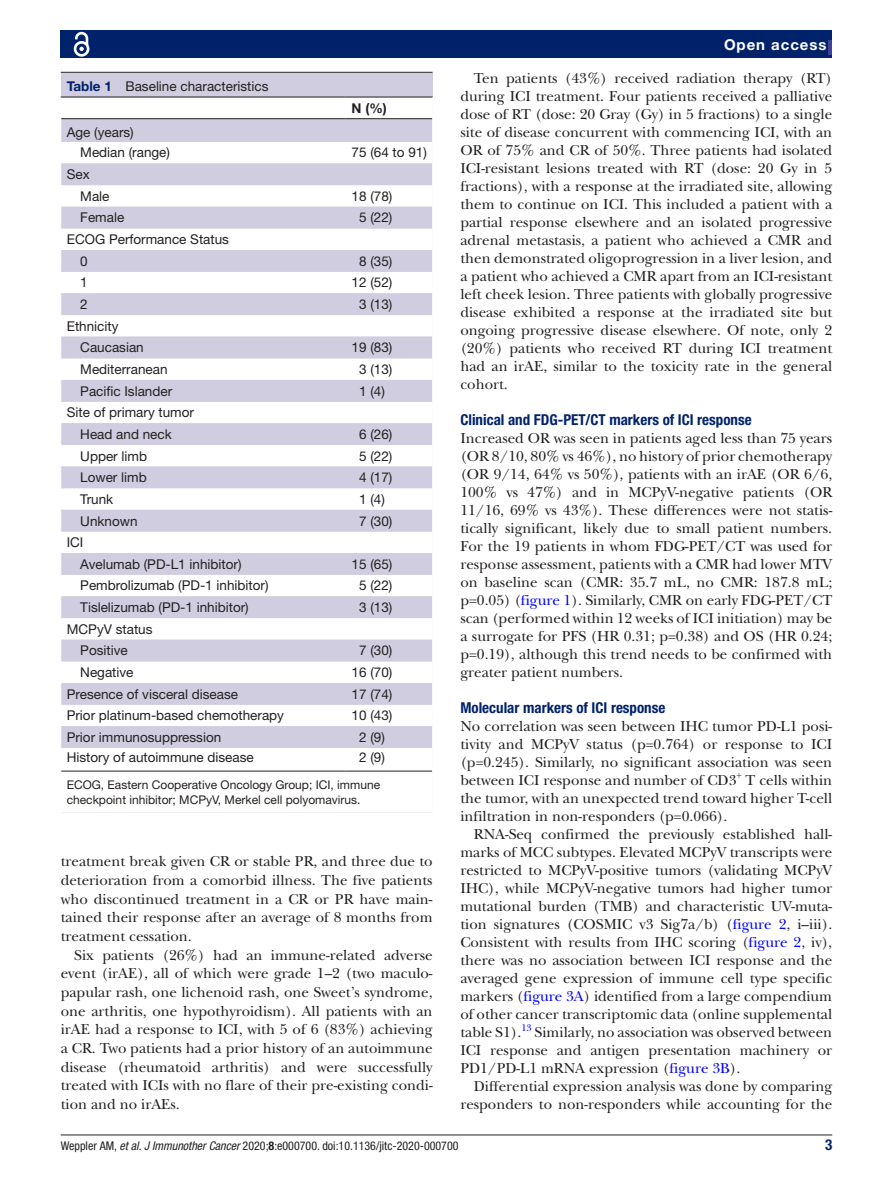
<style>
.page{position:relative;width:893px;height:1191px;background:#fff}
.page>*{position:absolute;margin:0;border:0;box-sizing:border-box;transform-origin:0 0}
.t1{font:15px/18px "New Baskerville";color:#231f20;text-align:justify}
.t2{font:700 condensed 15px "Helvetica Neue LT Std";color:#00226b}
.t3{font:700 15px "Helvetica Neue LT Std";letter-spacing:.065em;color:#fff}
.t4{font:13.5px/21.6px "Helvetica Neue LT Std";color:#231f20}
.t5{font:700 13.5px "Helvetica Neue LT Std";color:#231f20}
.t6{font:12px/15px "Helvetica Neue LT Std";color:#231f20}
.t7{font:condensed 12px "Helvetica Neue LT Std";color:#231f20}
.t8{font:9.9px "New Baskerville";color:#231f20}
.s1{font-weight:700;color:#00226b}
.s2{color:#00f}
.s3{font-style:italic}
.s4{font-weight:700}
</style>
<div class="page">
<hr style="left:61px;top:1134px;width:771px;height:1px;background:#231f20">
<div style="left:61px;top:31px;width:771px;height:27px;background:#00226b"></div>
<hr style="left:828px;top:40px;width:4px;height:15px;background:#414099">
<svg style="left:73px;top:31px;width:17px;height:26px"></svg>
<div style="left:61px;top:73px;width:372px;height:739px;background:#d0cde0"></div>
<hr style="left:61px;top:72px;width:372px;height:1px;background:#231f20">
<div style="left:61px;top:98px;width:371px;height:714px;background:#fff"></div>
<svg style="left:61px;top:119px;width:371px;height:629px"></svg>
<hr style="left:61px;top:97px;width:285px;height:1px;background:#231f20">
<hr style="left:61px;top:118px;width:285px;height:1px;background:#231f20">
<hr style="left:346px;top:97px;width:87px;height:1px;background:#231f20">
<hr style="left:346px;top:118px;width:86px;height:1px;background:#231f20">
<hr style="left:346px;top:770px;width:86px;height:1px;background:#231f20">
<hr style="left:61px;top:770px;width:285px;height:1px;background:#231f20">
<svg style="left:432px;top:97px;width:1px;height:674px"></svg>
<hr style="left:432px;top:771px;width:1px;height:41px;background:#fff">
<hr style="left:67px;top:803px;width:366px;height:1px;background:#fff">
<p class="t4" style="left:67px;top:75px;width:203px"><span class="s1">Table 1</span> Baseline characteristics</p>
<p class="t4" style="left:80px;top:122px;width:91px;line-height:20.1px;text-indent:-14px">Age (years)<br>Median (range)</p>
<p class="t4" style="left:80px;top:163px;width:31px;text-indent:-14px">Sex<br>Male</p>
<p class="t5" style="left:352px;top:99px;width:37px">N (%)</p>
<p class="t4" style="left:352px;top:142px;width:77px">75 (64 to 91)</p>
<p class="t4" style="left:352px;top:185px;width:42px">18 (78)</p>
<p class="t4" style="left:80px;top:207px;width:46px">Female</p>
<p class="t4" style="left:359px;top:207px;width:35px">5 (22)</p>
<p class="t4" style="left:80px;top:228px;width:150px;text-indent:-14px">ECOG Performance Status<br>0</p>
<p class="t4" style="left:359px;top:250px;width:35px">8 (35)</p>
<p class="t4" style="left:80px;top:271px;width:9px">1</p>
<p class="t4" style="left:352px;top:271px;width:42px">12 (52)</p>
<p class="t4" style="left:80px;top:293px;width:9px">2</p>
<p class="t4" style="left:359px;top:293px;width:35px">3 (13)</p>
<p class="t4" style="left:80px;top:315px;width:65px;text-indent:-14px">Ethnicity<br>Caucasian</p>
<p class="t4" style="left:352px;top:336px;width:42px">19 (83)</p>
<p class="t4" style="left:80px;top:358px;width:89px">Mediterranean</p>
<p class="t4" style="left:359px;top:358px;width:35px">3 (13)</p>
<p class="t4" style="left:80px;top:380px;width:93px">Pacific Islander</p>
<p class="t4" style="left:359px;top:380px;width:27px">1 (4)</p>
<p class="t4" style="left:80px;top:401px;width:115px;text-indent:-14px">Site of primary tumor<br>Head and neck</p>
<p class="t4" style="left:359px;top:423px;width:35px">6 (26)</p>
<p class="t4" style="left:80px;top:445px;width:68px">Upper limb</p>
<p class="t4" style="left:359px;top:445px;width:35px">5 (22)</p>
<p class="t4" style="left:80px;top:466px;width:68px">Lower limb</p>
<p class="t4" style="left:359px;top:466px;width:35px">4 (17)</p>
<p class="t4" style="left:80px;top:488px;width:35px">Trunk</p>
<p class="t4" style="left:359px;top:488px;width:27px">1 (4)</p>
<p class="t4" style="left:80px;top:510px;width:59px">Unknown</p>
<p class="t4" style="left:359px;top:510px;width:35px">7 (30)</p>
<p class="t4" style="left:80px;top:531px;width:163px;text-indent:-14px">ICI<br>Avelumab (PD-L1 inhibitor)</p>
<p class="t4" style="left:352px;top:553px;width:42px">15 (65)</p>
<p class="t4" style="left:80px;top:574px;width:190px">Pembrolizumab (PD-1 inhibitor)</p>
<p class="t4" style="left:359px;top:574px;width:35px">5 (22)</p>
<p class="t4" style="left:80px;top:596px;width:170px">Tislelizumab (PD-1 inhibitor)</p>
<p class="t4" style="left:359px;top:596px;width:35px">3 (13)</p>
<p class="t4" style="left:80px;top:618px;width:74px;text-indent:-14px">MCPyV status<br>Positive</p>
<p class="t4" style="left:359px;top:639px;width:35px">7 (30)</p>
<p class="t4" style="left:80px;top:661px;width:55px">Negative</p>
<p class="t4" style="left:352px;top:661px;width:42px">16 (70)</p>
<p class="t4" style="left:67px;top:683px;width:173px">Presence of visceral disease</p>
<p class="t4" style="left:352px;top:683px;width:42px">17 (74)</p>
<p class="t4" style="left:67px;top:704px;width:219px">Prior platinum-based chemotherapy</p>
<p class="t4" style="left:352px;top:704px;width:42px">10 (43)</p>
<p class="t4" style="left:67px;top:726px;width:156px">Prior immunosuppression</p>
<p class="t4" style="left:359px;top:726px;width:27px">2 (9)</p>
<p class="t4" style="left:67px;top:746px;width:189px">History of autoimmune disease</p>
<p class="t4" style="left:359px;top:746px;width:27px">2 (9)</p>
<p class="t6" style="left:67px;top:776px;width:315px">ECOG, Eastern Cooperative Oncology Group; ICI, immune checkpoint inhibitor; MCPyV, Merkel cell polyomavirus.</p>
<p class="t1" style="left:61px;top:852px;width:373px;line-height:18.8px">treatment break given CR or stable PR, and three due to deterioration from a comorbid illness. The five patients who discontinued treatment in a CR or PR have main&shy;tained their response after an average of 8 months from treatment cessation.</p>
<p class="t1" style="left:61px;top:945px;width:373px;line-height:18.8px;text-indent:14px">Six patients (26%) had an immune-related adverse event (irAE), all of which were grade 1–2 (two maculo&shy;papular rash, one lichenoid rash, one Sweet’s syndrome, one arthritis, one hypothyroidism). All patients with an irAE had a response to ICI, with 5 of 6 (83%) achieving a CR. Two patients had a prior history of an autoimmune disease (rheumatoid arthritis) and were successfully treated with ICIs with no flare of their pre-existing condi&shy;tion and no irAEs.</p>
<p class="t3" style="left:724px;top:35px;width:104px">Open access</p>
<p class="t1" style="left:460px;top:69px;width:373px;text-indent:14px">Ten patients (43%) received radiation therapy (RT) during ICI treatment. Four patients received a palliative dose of RT (dose: 20 Gray (Gy) in 5 fractions) to a single site of disease concurrent with commencing ICI, with an OR of 75% and CR of 50%. Three patients had isolated ICI-resistant lesions treated with RT (dose: 20 Gy in 5 fractions), with a response at the irradiated site, allowing them to continue on ICI. This included a patient with a partial response elsewhere and an isolated progressive adrenal metastasis, a patient who achieved a CMR and then demonstrated oligoprogression in a liver lesion, and a patient who achieved a CMR apart from an ICI-resistant left cheek lesion. Three patients with globally progressive disease exhibited a response at the irradiated site but ongoing progressive disease elsewhere. Of note, only 2 (20%) patients who received RT during ICI treatment had an irAE, similar to the toxicity rate in the general cohort.</p>
<p class="t2" style="left:460px;top:411px;width:293px">Clinical and FDG-PET/CT markers of ICI response</p>
<p class="t1" style="left:460px;top:429px;width:373px">Increased OR was seen in patients aged less than 75 years (OR 8/10, 80% vs 46%), no history of prior chemotherapy (OR 9/14, 64% vs 50%), patients with an irAE (OR 6/6, 100% vs 47%) and in MCPyV-negative patients (OR 11/16, 69% vs 43%). These differences were not statis&shy;tically significant, likely due to small patient numbers.<br>For the 19 patients in whom FDG-PET/CT was used for response assessment, patients with a CMR had lower MTV on baseline scan (CMR: 35.7 mL, no CMR: 187.8 mL; p=0.05) (<span class="s2">figure 1</span>). Similarly, CMR on early FDG-PET/CT scan (performed within 12 weeks of ICI initiation) may be a surrogate for PFS (HR 0.31; p=0.38) and OS (HR 0.24; p=0.19), although this trend needs to be confirmed with greater patient numbers.</p>
<p class="t2" style="left:460px;top:699px;width:207px">Molecular markers of ICI response</p>
<p class="t1" style="left:460px;top:717px;width:373px">No correlation was seen between IHC tumor PD-L1 posi&shy;tivity and MCPyV status (p=0.764) or response to ICI (p=0.245). Similarly, no significant association was seen between ICI response and number of CD3</p>
<p class="t8" style="left:736px;top:769px;width:7px">+</p>
<p class="t1" style="left:460px;top:771px;width:373px;text-indent:285px">T cells within the tumor, with an unexpected trend toward higher T-cell infiltration in non-responders (p=0.066).</p>
<p class="t1" style="left:460px;top:825px;width:373px;text-indent:14px">RNA-Seq confirmed the previously established hall&shy;marks of MCC subtypes. Elevated MCPyV transcripts were restricted to MCPyV-positive tumors (validating MCPyV IHC), while MCPyV-negative tumors had higher tumor mutational burden (TMB) and characteristic UV-muta&shy;tion signatures (COSMIC v3 Sig7a/b) (<span class="s2">figure 2</span>, i–iii).<br>Consistent with results from IHC scoring (<span class="s2">figure 2</span>, iv), there was no association between ICI response and the averaged gene expression of immune cell type specific markers (<span class="s2">figure 3A</span>) identified from a large compendium of other cancer transcriptomic data (online supplemental table S1).<sup>13</sup> Similarly, no association was observed between ICI response and antigen presentation machinery or PD1/PD-L1 mRNA expression (<span class="s2">figure 3B</span>).</p>
<p class="t1" style="left:460px;top:1077px;width:373px;text-align:right">Differential expression analysis was done by comparing responders to non-responders while accounting for the</p>
<p class="t7" style="left:61px;top:1138px;width:399px">Weppler AM, <span class="s3">et al</span>. <span class="s3">J Immunother Cancer</span> 2020;<span class="s4">8</span>:e000700. doi:10.1136/jitc-2020-000700</p>
<p class="t2" style="left:825px;top:1135px;width:9px">3</p>
</div>
